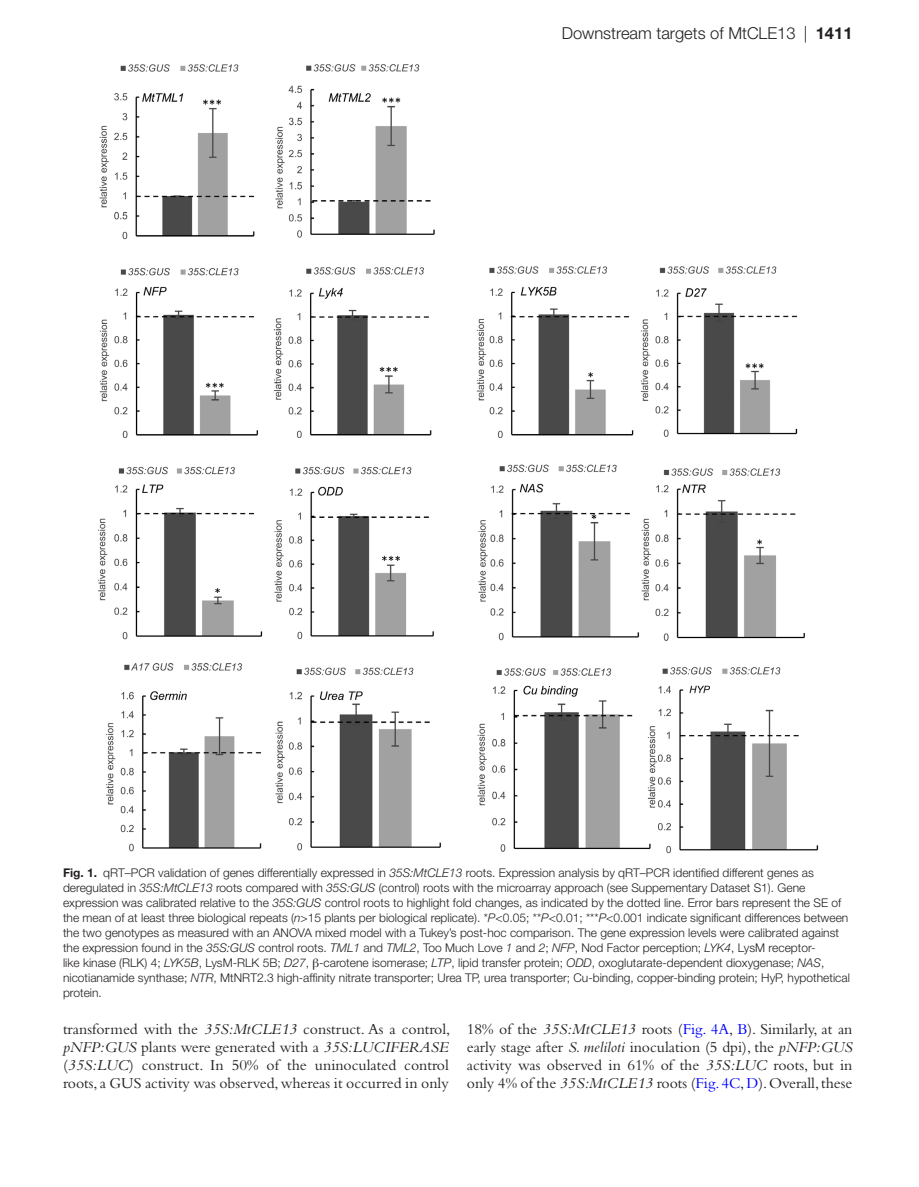
<style>
.page{position:relative;width:919px;height:1187px;background:#fff}
.page>*{position:absolute;margin:0;border:0;box-sizing:border-box;transform-origin:0 0}
.t1{font:300 16.5px "Helvetica Neue LT Std";color:#231f20}
.t2{font:15.75px/18px "Bembo Std";color:#231f20;text-align:justify}
.t3{font:300 12px/15px "Helvetica Neue LT Std";color:#231f20}
.s1{font-weight:700}
.s2{font-style:italic}
.s3{font-family:"Gandhari Unicode";font-weight:400}
.s4{color:#00f}
</style>
<div class="page">
<img style="left:98px;top:64px;width:720px;height:789px">
<h1 class="t1" style="left:561px;top:23px;width:292px">Downstream targets of MtCLE13 | <span class="s1">1411</span></h1>
<p class="t3" style="left:63px;top:865px;width:788px"><span class="s1">Fig. 1.</span> qRT–PCR validation of genes differentially expressed in <span class="s2">35S:MtCLE13</span> roots. Expression analysis by qRT–PCR identified different genes as deregulated in <span class="s2">35S:MtCLE13</span> roots compared with <span class="s2">35S:GUS</span> (control) roots with the microarray approach (see Suppementary Dataset S1). Gene expression was calibrated relative to the <span class="s2">35S:GUS</span> control roots to highlight fold changes, as indicated by the dotted line. Error bars represent the SE of the mean of at least three biological repeats (<span class="s2">n</span>&gt;15 plants per biological replicate). *<span class="s2">P</span>&lt;0.05; **<span class="s2">P</span>&lt;0.01; ***<span class="s2">P</span>&lt;0.001 indicate significant differences between the two genotypes as measured with an ANOVA mixed model with a Tukey’s post-hoc comparison. The gene expression levels were calibrated against the expression found in the <span class="s2">35S:GUS</span> control roots. <span class="s2">TML1</span> and <span class="s2">TML2</span>, Too Much Love <span class="s2">1</span> and <span class="s2">2</span>; <span class="s2">NFP</span>, Nod Factor perception; <span class="s2">LYK4</span>, LysM receptor-<br>like kinase (RLK) 4; <span class="s2">LYK5B</span>, LysM-RLK 5B; <span class="s2">D27</span>, <span class="s3">β</span>-carotene isomerase; <span class="s2">LTP</span>, lipid transfer protein; <span class="s2">ODD</span>, oxoglutarate-dependent dioxygenase; <span class="s2">NAS</span>, nicotianamide synthase; <span class="s2">NTR</span>, MtNRT2.3 high-affinity nitrate transporter; Urea TP, urea transporter; Cu-binding, copper-binding protein; HyP, hypothetical protein.</p>
<h2 class="t2" style="left:63px;top:1019px;width:389px">transformed with the <span class="s2">35S:MtCLE13</span> construct. As a control, <span class="s2">pNFP:GUS</span> plants were generated with a <span class="s2">35S:LUCIFERASE </span>(<span class="s2">35S:LUC</span>) construct. In 50% of the uninoculated control roots, a GUS activity was observed, whereas it occurred in only</h2>
<p class="t2" style="left:466px;top:1019px;width:387px">18% of the <span class="s2">35S:MtCLE13</span> roots (<span class="s4">Fig. 4A</span>, <span class="s4">B</span>). Similarly, at an early stage after <span class="s2">S. meliloti</span> inoculation (5 dpi), the <span class="s2">pNFP:GUS </span>activity was observed in 61% of the <span class="s2">35S:LUC</span> roots, but in only 4% of the <span class="s2">35S:MtCLE13</span> roots (<span class="s4">Fig. 4C</span>, <span class="s4">D</span>). Overall, these</p>
</div>
